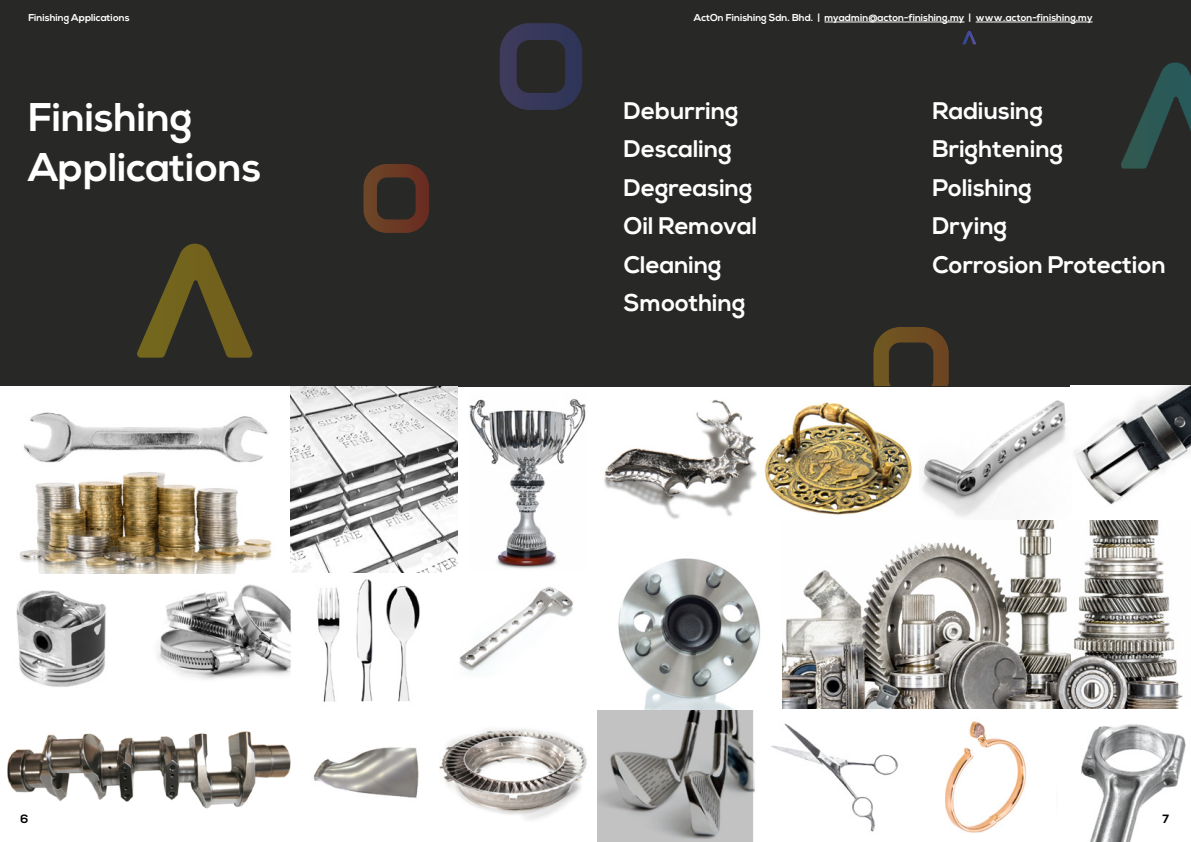
<style>
.page{position:relative;width:1191px;height:842px;background:#fff}
.page>*{position:absolute;margin:0;border:0;box-sizing:border-box;transform-origin:0 0}
.t1{font:700 40px/50px "Nexa";color:#fff}
.t2{font:700 24px/38.5px "Nexa";color:#fff}
.t3{font:700 12px "Nexa";color:#000}
.t4{font:700 10px "Nexa";color:#fff}
</style>
<div class="page">
<div style="left:0;top:0;width:1191px;height:386px;background:#282827"></div>
<svg style="left:137px;top:244px;width:116px;height:114px"></svg>
<img style="left:1121px;top:62px;width:70px;height:107px">
<img style="left:873px;top:327px;width:75px;height:59px">
<svg style="left:962px;top:31px;width:14px;height:13px"></svg>
<svg style="left:500px;top:23px;width:82px;height:87px"></svg>
<svg style="left:363px;top:164px;width:66px;height:69px"></svg>
<img style="left:16px;top:579px;width:557px;height:219px">
<img style="left:597px;top:709px;width:589px;height:133px">
<img style="left:1074px;top:386px;width:117px;height:119px">
<img style="left:922px;top:400px;width:144px;height:118px">
<img style="left:604px;top:400px;width:153px;height:119px">
<img style="left:916px;top:708px;width:139px;height:129px">
<img style="left:764px;top:402px;width:149px;height:113px">
<img style="left:435px;top:693px;width:152px;height:127px">
<img style="left:7px;top:699px;width:290px;height:110px">
<img style="left:19px;top:386px;width:438px;height:188px">
<img style="left:469px;top:398px;width:117px;height:171px">
<img style="left:782px;top:520px;width:401px;height:188px">
<img style="left:618px;top:558px;width:143px;height:151px">
<hr style="left:824px;top:22px;width:140px;height:1px;background:#fff">
<hr style="left:975px;top:22px;width:117px;height:1px;background:#fff">
<p class="t4" style="left:28px;top:12px;width:103px">Finishing Applications</p>
<p class="t4" style="left:694px;top:12px;width:400px">ActOn Finishing Sdn. Bhd. | myadmin@acton-finishing.my | www.acton-finishing.my</p>
<h1 class="t1" style="left:28px;top:93px;width:234px">Finishing<br>Applications</h1>
<p class="t2" style="left:624px;top:92px;width:135px">Deburring<br>Descaling<br>Degreasing<br>Oil Removal<br>Cleaning<br>Smoothing</p>
<p class="t2" style="left:932px;top:92px;width:235px">Radiusing<br>Brightening<br>Polishing<br>Drying<br>Corrosion Protection</p>
<p class="t3" style="left:20px;top:811px;width:9px">6</p>
<p class="t3" style="left:1162px;top:811px;width:8px">7</p>
</div>
